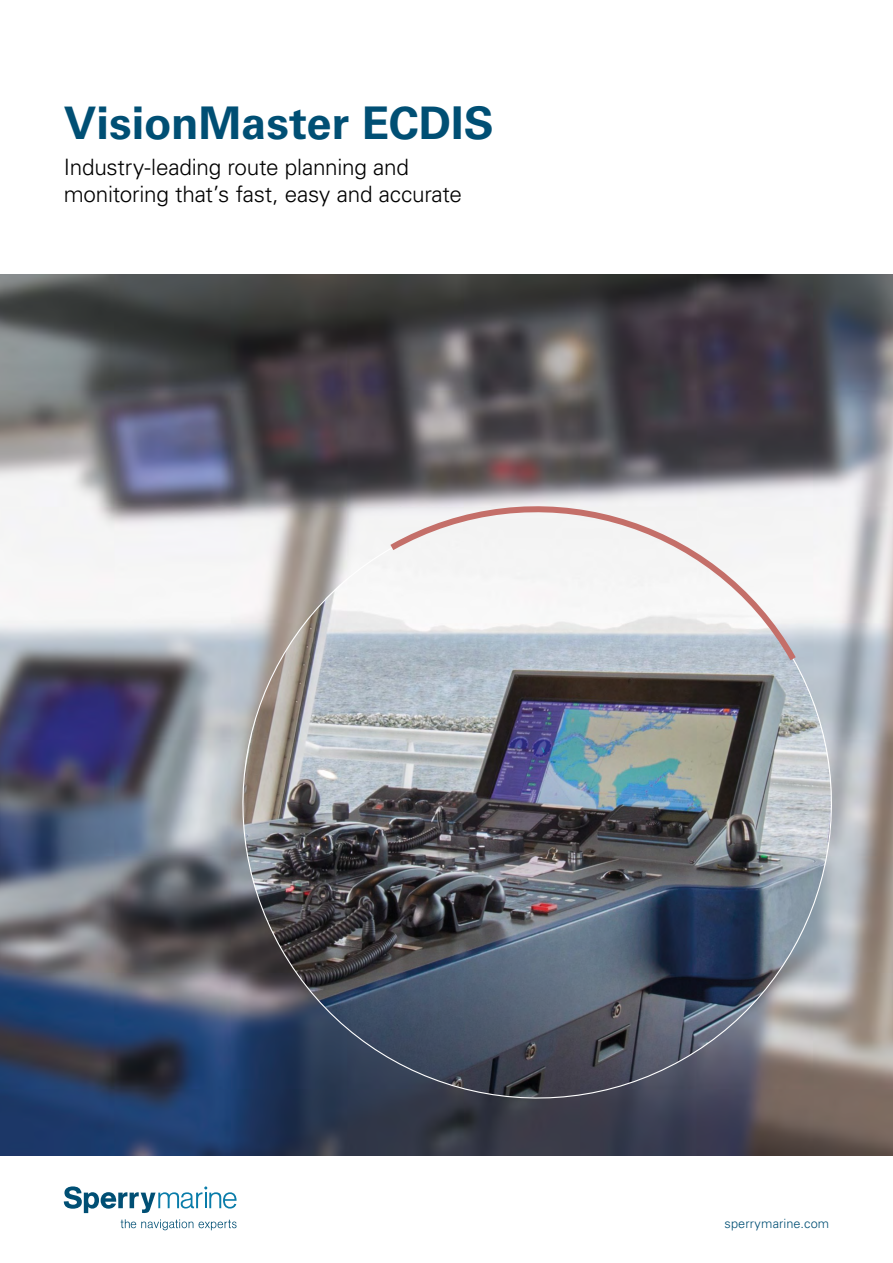
<style>
.page{position:relative;width:893px;height:1263px;background:#fff}
.page>*{position:absolute;margin:0;border:0;box-sizing:border-box;transform-origin:0 0}
.t1{font:700 45px "Univers LT Std";color:#004f74}
.t2{font:300 22.5px/27px "Univers LT";letter-spacing:-.01em;color:#000}
.t3{font:300 12.75px "Univers CE";letter-spacing:.01em;color:#004f74}
</style>
<div class="page">
<svg style="left:121px;top:1219px;width:72px;height:11px"></svg>
<svg style="left:199px;top:1220px;width:38px;height:10px"></svg>
<svg style="left:64px;top:1186px;width:173px;height:27px"></svg>
<img style="left:0;top:274px;width:893px;height:881px">
<img style="left:201px;top:468px;width:672px;height:672px">
<svg style="left:384px;top:467px;width:417px;height:200px"></svg>
<h1 class="t1" style="left:64px;top:97px;width:432px">VisionMaster ECDIS</h1>
<p class="t2" style="left:64px;top:154px;width:400px">Industry-leading route planning and monitoring that’s fast, easy and accurate</p>
<p class="t3" style="left:724px;top:1216px;width:106px">sperrymarine.com</p>
</div>
